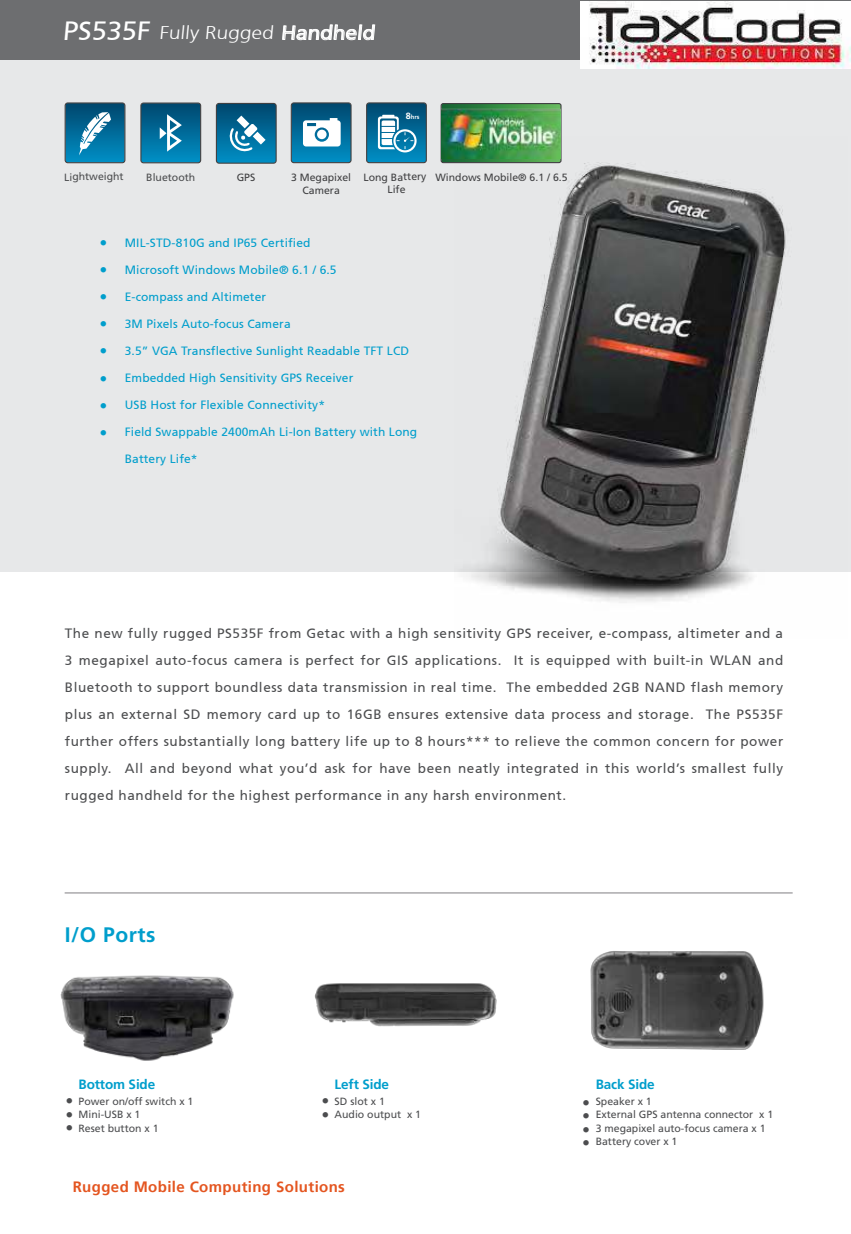
<style>
.page{position:relative;width:851px;height:1234px;background:#fff}
.page>*{position:absolute;margin:0;border:0;box-sizing:border-box;transform-origin:0 0}
.t1{font:700 21px "Frutiger";letter-spacing:.025em;color:#009ecc}
.t2{font:300 18.45px "Frutiger 45";color:#fff;scale:1.14 1}
.t3{font:700 15px "Frutiger 65";letter-spacing:.025em;color:#e45520}
.t4{font:13.5px/27px "Frutiger 55 Roman";letter-spacing:.045em;color:#4c4d4f;text-align:justify}
.t5{font:700 13.5px "Frutiger";letter-spacing:-.01em;color:#009ecc}
.t6{font:12px "Frutiger 55 Roman";letter-spacing:.01em;color:#009ecc}
.t7{font:10.5px/13.5px "Frutiger";color:#4c4d4f}
.t8{font:10.5px/12.6px "Frutiger";letter-spacing:-.005em;color:#404042;text-align:center}
.t9{font:300 6px "Adobe Ming Std";color:#4c4d4f}
.t10{font:300 6px "Adobe Ming Std";color:#009ecc}
.t11{font:700 6px "Frutiger";color:#fff}
.s1{font-family:"Frutiger 55 Roman";font-weight:400;font-size:26.4px}
.s2{font-family:"Frutiger 55 Roman";font-weight:400;font-size:19.2px}
.s3{font-size:9px}
</style>
<div class="page">
<hr style="left:65px;top:892px;width:727px;height:1px;background:#807f83">
<div style="left:0;top:0;width:850px;height:571px;background:#e7e8e9"></div>
<div style="left:0;top:0;width:850px;height:59px;background:#6d6e70"></div>
<img style="left:454px;top:137px;width:393px;height:466px">
<svg style="left:282px;top:25px;width:93px;height:15px"></svg>
<img style="left:218px;top:105px;width:57px;height:57px">
<div style="left:216px;top:103px;width:61px;height:61px;border:1px solid #404042;border-radius:3px"></div>
<img style="left:291px;top:104px;width:60px;height:59px">
<div style="left:291px;top:102px;width:60px;height:61px;border:1px solid #404042;border-radius:3px"></div>
<img style="left:442px;top:103px;width:119px;height:58px">
<div style="left:440px;top:103px;width:121px;height:60px;border:1px solid #404042;border-radius:2px"></div>
<img style="left:442px;top:107px;width:118px;height:52px">
<svg style="left:228px;top:116px;width:37px;height:36px"></svg>
<svg style="left:303px;top:118px;width:37px;height:28px"></svg>
<img style="left:142px;top:104px;width:59px;height:59px">
<div style="left:140px;top:102px;width:61px;height:61px;border:1px solid #404042;border-radius:3px"></div>
<svg style="left:160px;top:114px;width:22px;height:38px"></svg>
<img style="left:65px;top:104px;width:60px;height:59px">
<div style="left:65px;top:102px;width:60px;height:61px;border:1px solid #404042;border-radius:3px"></div>
<svg style="left:79px;top:112px;width:32px;height:43px"></svg>
<img style="left:368px;top:104px;width:57px;height:57px">
<div style="left:366px;top:102px;width:61px;height:61px;border:1px solid #404042;border-radius:3px"></div>
<svg style="left:378px;top:115px;width:38px;height:37px"></svg>
<img style="left:563px;top:892px;width:221px;height:158px">
<img style="left:314px;top:983px;width:183px;height:44px">
<img style="left:60px;top:975px;width:174px;height:86px">
<img style="left:580px;top:1px;width:270px;height:68px">
<h2 class="t2" style="left:62px;top:26px;width:277px"><span class="s1">PS535F</span> Fully Rugged <span class="s2">Handheld</span></h2>
<p class="t11" style="left:406px;top:114px;width:15px"><span class="s3">8</span>hrs</p>
<p class="t7" style="left:64px;top:171px;width:61px">Lightweight</p>
<p class="t7" style="left:146px;top:171px;width:51px">Bluetooth</p>
<p class="t8" style="left:387px;top:171px;width:182px;text-align:left;text-indent:-24px">Long Battery Windows Mobile® 6.1 / 6.5<br>Life</p>
<p class="t8" style="left:237px;top:172px;width:20px">GPS</p>
<p class="t8" style="left:291px;top:172px;width:62px">3 Megapixel<br>Camera</p>
<p class="t10" style="left:101px;top:240px;width:7px">●</p>
<p class="t10" style="left:101px;top:267px;width:7px">●</p>
<p class="t10" style="left:101px;top:294px;width:7px">●</p>
<p class="t10" style="left:101px;top:321px;width:7px">●</p>
<p class="t10" style="left:101px;top:348px;width:7px">●</p>
<p class="t10" style="left:101px;top:375px;width:7px">●</p>
<p class="t10" style="left:101px;top:402px;width:7px">●</p>
<p class="t10" style="left:101px;top:429px;width:7px">●</p>
<p class="t6" style="left:125px;top:238px;width:187px">MIL-STD-810G and IP65 Certified</p>
<p class="t6" style="left:125px;top:265px;width:213px">Microsoft Windows Mobile® 6.1 / 6.5</p>
<p class="t6" style="left:125px;top:292px;width:143px">E-compass and Altimeter</p>
<p class="t6" style="left:125px;top:319px;width:167px">3M Pixels Auto-focus Camera</p>
<p class="t6" style="left:125px;top:346px;width:286px">3.5” VGA Transflective Sunlight Readable TFT LCD</p>
<p class="t6" style="left:125px;top:373px;width:230px">Embedded High Sensitivity GPS Receiver</p>
<p class="t6" style="left:125px;top:400px;width:202px">USB Host for Flexible Connectivity*</p>
<p class="t6" style="left:125px;top:427px;width:294px">Field Swappable 2400mAh Li-Ion Battery with Long</p>
<p class="t6" style="left:125px;top:454px;width:74px">Battery Life*</p>
<p class="t4" style="left:65px;top:621px;width:719px">The new fully rugged PS535F from Getac with a high sensitivity GPS receiver, e-compass, altimeter and a 3 megapixel auto-focus camera is perfect for GIS applications. It is equipped with built-in WLAN and Bluetooth to support boundless data transmission in real time. The embedded 2GB NAND flash memory plus an external SD memory card up to 16GB ensures extensive data process and storage. The PS535F further offers substantially long battery life up to 8 hours*** to relieve the common concern for power supply. All and beyond what you’d ask for have been neatly integrated in this world’s smallest fully rugged handheld for the highest performance in any harsh environment.</p>
<h1 class="t1" style="left:65px;top:925px;width:92px">I/O Ports</h1>
<p class="t5" style="left:79px;top:1078px;width:78px">Bottom Side</p>
<p class="t7" style="left:79px;top:1094px;width:116px">Power on/off switch x 1<br>Mini-USB x 1<br>Reset button x 1</p>
<p class="t9" style="left:66px;top:1097px;width:7px">●</p>
<p class="t9" style="left:66px;top:1111px;width:7px">●</p>
<p class="t9" style="left:66px;top:1124px;width:7px">●</p>
<p class="t5" style="left:334px;top:1078px;width:56px">Left Side</p>
<p class="t7" style="left:334px;top:1094px;width:88px">SD slot x 1<br>Audio output x 1</p>
<p class="t9" style="left:322px;top:1097px;width:7px">●</p>
<p class="t9" style="left:322px;top:1111px;width:7px">●</p>
<p class="t3" style="left:73px;top:1179px;width:274px">Rugged Mobile Computing Solutions</p>
<p class="t5" style="left:595px;top:1078px;width:60px">Back Side</p>
<p class="t7" style="left:595px;top:1094px;width:179px">Speaker x 1<br>External GPS antenna connector x 1<br>3 megapixel auto-focus camera x 1<br>Battery cover x 1</p>
<p class="t9" style="left:583px;top:1099px;width:7px">●</p>
<p class="t9" style="left:583px;top:1112px;width:7px">●</p>
<p class="t9" style="left:583px;top:1126px;width:7px">●</p>
<p class="t9" style="left:583px;top:1139px;width:7px">●</p>
</div>
